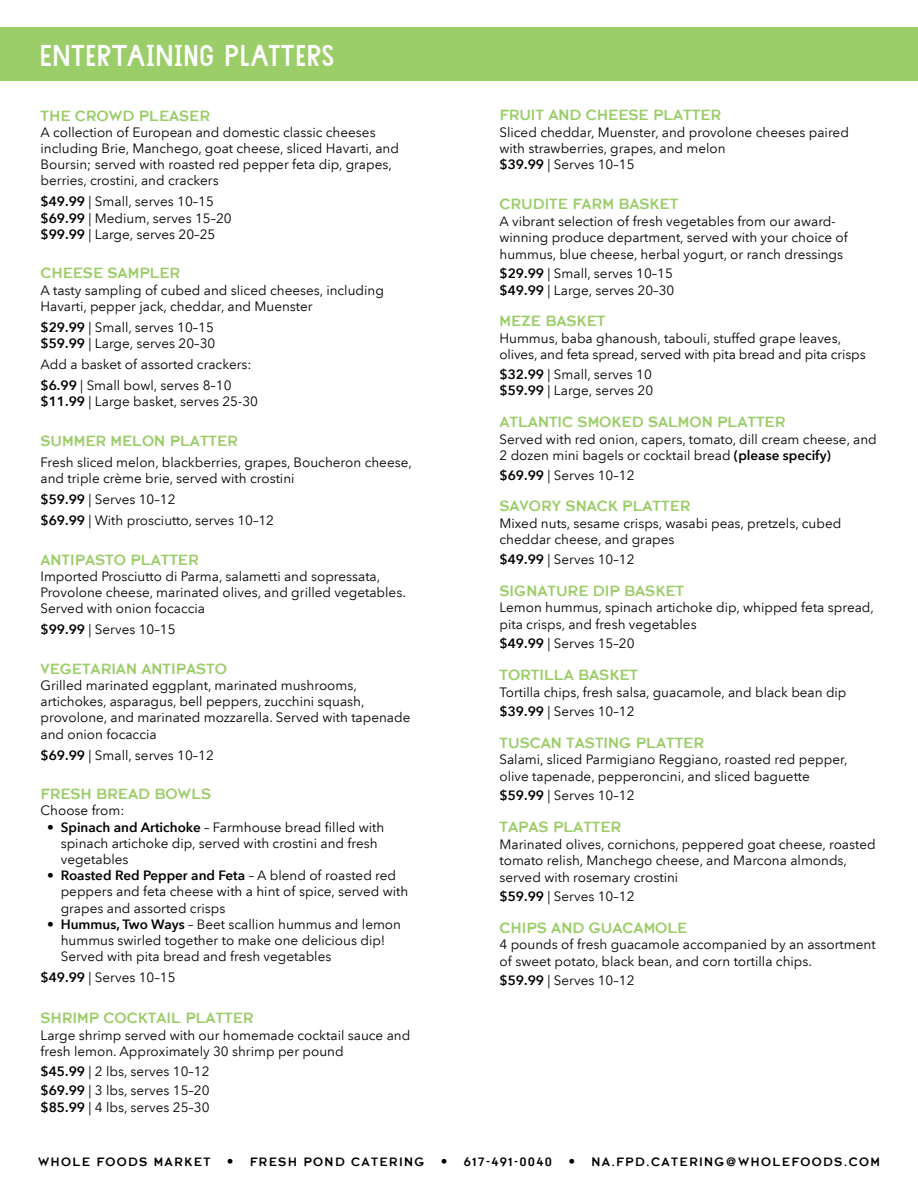
<style>
.page{position:relative;width:918px;height:1188px;background:#fff}
.page>*{position:absolute;margin:0;border:0;box-sizing:border-box;transform-origin:0 0}
.t1{font:30px "WFM Farmstand TT";color:#fff}
.t2{font:16.5px "Rescue";color:#9bcd68}
.t3{font:13.5px/16.2px "Avenir Next LT Pro";color:#000}
.t4{font:13.5px "Rescue";letter-spacing:.1em;color:#000}
.s1{font-weight:600}
.s2{font-family:"Avenir Next LT Pro";font-weight:600}
</style>
<div class="page">
<div style="left:0;top:27px;width:918px;height:54px;background:#9bcd68"></div>
<h1 class="t1" style="left:39px;top:38px;width:297px">ENTERTAINING PLATTERS</h1>
<p class="t2" style="left:40px;top:108px;width:171px">THE CROWD PLEASER</p>
<p class="t3" style="left:40px;top:124px;width:360px">A collection of European and domestic classic cheeses including Brie, Manchego, goat cheese, sliced Havarti, and Boursin; served with roasted red pepper feta dip, grapes, berries, crostini, and crackers</p>
<p class="t3" style="left:40px;top:194px;width:193px"><span class="s1">$49.99</span> | Small, serves 10–15 <span class="s1">$69.99</span> | Medium, serves 15–20 <span class="s1">$99.99</span> | Large, serves 20–25</p>
<p class="t2" style="left:40px;top:266px;width:141px">CHEESE SAMPLER</p>
<p class="t3" style="left:40px;top:282px;width:345px">A tasty sampling of cubed and sliced cheeses, including<br>Havarti, pepper jack, cheddar, and Muenster</p>
<p class="t3" style="left:40px;top:319px;width:176px"><span class="s1">$29.99</span> | Small, serves 10–15 <span class="s1">$59.99</span> | Large, serves 20–30</p>
<p class="t3" style="left:40px;top:354px;width:213px;line-height:21px">Add a basket of assorted crackers: <span class="s1">$6.99</span> | Small bowl, serves 8–10</p>
<p class="t3" style="left:40px;top:393px;width:219px"><span class="s1">$11.99</span> | Large basket, serves 25-30</p>
<p class="t2" style="left:40px;top:434px;width:199px">SUMMER MELON PLATTER</p>
<p class="t3" style="left:40px;top:454px;width:373px">Fresh sliced melon, blackberries, grapes, Boucheron cheese, and triple crème brie, served with crostini</p>
<p class="t3" style="left:40px;top:489px;width:235px;line-height:21px"><span class="s1">$59.99</span> | Serves 10–12<br><span class="s1">$69.99</span> | With prosciutto, serves 10–12</p>
<p class="t2" style="left:40px;top:552px;width:160px">ANTIPASTO PLATTER</p>
<p class="t3" style="left:40px;top:568px;width:367px">Imported Prosciutto di Parma, salametti and sopressata,<br>Provolone cheese, marinated olives, and grilled vegetables.<br>Served with onion focaccia</p>
<p class="t3" style="left:40px;top:621px;width:137px"><span class="s1">$99.99</span> | Serves 10–15</p>
<p class="t2" style="left:40px;top:662px;width:188px">VEGETARIAN ANTIPASTO</p>
<p class="t3" style="left:40px;top:677px;width:372px">Grilled marinated eggplant, marinated mushrooms, artichokes, asparagus, bell peppers, zucchini squash, provolone, and marinated mozzarella. Served with tapenade and onion focaccia</p>
<p class="t3" style="left:40px;top:747px;width:175px"><span class="s1">$69.99</span> | Small, serves 10–12</p>
<p class="t2" style="left:40px;top:787px;width:172px">FRESH BREAD BOWLS</p>
<p class="t3" style="left:40px;top:803px;width:85px">Choose from:</p>
<p class="t3" style="left:61px;top:819px;width:325px;text-indent:-14px"><span class="s1">• Spinach and Artichoke</span> – Farmhouse bread filled with spinach artichoke dip, served with crostini and fresh vegetables</p>
<p class="t3" style="left:61px;top:867px;width:349px;text-indent:-14px"><span class="s1">• Roasted Red Pepper and Feta</span> – A blend of roasted red peppers and feta cheese with a hint of spice, served with grapes and assorted crisps</p>
<p class="t3" style="left:61px;top:916px;width:342px;text-indent:-14px"><span class="s1">• Hummus, Two Ways</span> – Beet scallion hummus and lemon hummus swirled together to make one delicious dip!<br>Served with pita bread and fresh vegetables</p>
<p class="t3" style="left:40px;top:969px;width:137px"><span class="s1">$49.99</span> | Serves 10–15</p>
<p class="t2" style="left:40px;top:1011px;width:215px">SHRIMP COCKTAIL PLATTER</p>
<p class="t3" style="left:40px;top:1027px;width:371px">Large shrimp served with our homemade cocktail sauce and fresh lemon. Approximately 30 shrimp per pound</p>
<p class="t3" style="left:40px;top:1061px;width:171px;line-height:19.5px"><span class="s1">$45.99</span> | 2 lbs, serves 10–12 <span class="s1">$69.99</span> | 3 lbs, serves 15–20</p>
<p class="t3" style="left:40px;top:1099px;width:171px"><span class="s1">$85.99</span> | 4 lbs, serves 25–30</p>
<p class="t2" style="left:500px;top:108px;width:223px">FRUIT AND CHEESE PLATTER</p>
<p class="t3" style="left:500px;top:124px;width:351px">Sliced cheddar, Muenster, and provolone cheeses paired with strawberries, grapes, and melon<br><span class="s1">$39.99</span> | Serves 10–15</p>
<p class="t2" style="left:500px;top:197px;width:180px">CRUDITE FARM BASKET</p>
<p class="t3" style="left:500px;top:213px;width:350px">A vibrant selection of fresh vegetables from our award&shy;winning produce department, served with your choice of hummus, blue cheese, herbal yogurt, or ranch dressings</p>
<p class="t3" style="left:500px;top:265px;width:176px"><span class="s1">$29.99</span> | Small, serves 10–15 <span class="s1">$49.99</span> | Large, serves 20–30</p>
<p class="t2" style="left:500px;top:314px;width:107px">MEZE BASKET</p>
<p class="t3" style="left:500px;top:330px;width:368px">Hummus, baba ghanoush, tabouli, stuffed grape leaves, olives, and feta spread, served with pita bread and pita crisps</p>
<p class="t3" style="left:500px;top:366px;width:155px"><span class="s1">$32.99</span> | Small, serves 10 <span class="s1">$59.99</span> | Large, serves 20</p>
<p class="t2" style="left:500px;top:415px;width:287px">ATLANTIC SMOKED SALMON PLATTER</p>
<p class="t3" style="left:500px;top:431px;width:379px">Served with red onion, capers, tomato, dill cream cheese, and<br>2 dozen mini bagels or cocktail bread <span class="s1">(please specify)</span></p>
<p class="t3" style="left:500px;top:467px;width:137px"><span class="s1">$69.99</span> | Serves 10–12</p>
<p class="t2" style="left:500px;top:499px;width:193px">SAVORY SNACK PLATTER</p>
<p class="t3" style="left:500px;top:515px;width:343px">Mixed nuts, sesame crisps, wasabi peas, pretzels, cubed cheddar cheese, and grapes</p>
<p class="t3" style="left:500px;top:551px;width:137px"><span class="s1">$49.99</span> | Serves 10–12</p>
<p class="t2" style="left:500px;top:583px;width:186px">SIGNATURE DIP BASKET</p>
<p class="t3" style="left:500px;top:599px;width:376px">Lemon hummus, spinach artichoke dip, whipped feta spread, pita crisps, and fresh vegetables</p>
<p class="t3" style="left:500px;top:635px;width:137px"><span class="s1">$49.99</span> | Serves 15–20</p>
<p class="t2" style="left:500px;top:668px;width:140px">TORTILLA BASKET</p>
<p class="t3" style="left:500px;top:682px;width:349px;line-height:19.5px">Tortilla chips, fresh salsa, guacamole, and black bean dip <span class="s1">$39.99</span> | Serves 10–12</p>
<p class="t2" style="left:500px;top:736px;width:206px">TUSCAN TASTING PLATTER</p>
<p class="t3" style="left:500px;top:751px;width:350px">Salami, sliced Parmigiano Reggiano, roasted red pepper, olive tapenade, pepperoncini, and sliced baguette</p>
<p class="t3" style="left:500px;top:788px;width:137px"><span class="s1">$59.99</span> | Serves 10–12</p>
<p class="t2" style="left:500px;top:820px;width:123px">TAPAS PLATTER</p>
<p class="t3" style="left:500px;top:836px;width:378px">Marinated olives, cornichons, peppered goat cheese, roasted tomato relish, Manchego cheese, and Marcona almonds, served with rosemary crostini</p>
<p class="t3" style="left:500px;top:888px;width:137px"><span class="s1">$59.99</span> | Serves 10–12</p>
<p class="t2" style="left:500px;top:921px;width:189px">CHIPS AND GUACAMOLE</p>
<p class="t3" style="left:500px;top:937px;width:378px">4 pounds of fresh guacamole accompanied by an assortment of sweet potato, black bean, and corn tortilla chips.</p>
<p class="t3" style="left:500px;top:973px;width:137px"><span class="s1">$59.99</span> | Serves 10–12</p>
<p class="t4" style="left:38px;top:1156px;width:843px">WHOLE FOODS MARKET <span class="s2">•</span> FRESH POND CATERING <span class="s2">•</span> 617-491-0040 <span class="s2">•</span> NA.FPD.CATERING@WHOLEFOODS.COM</p>
</div>
